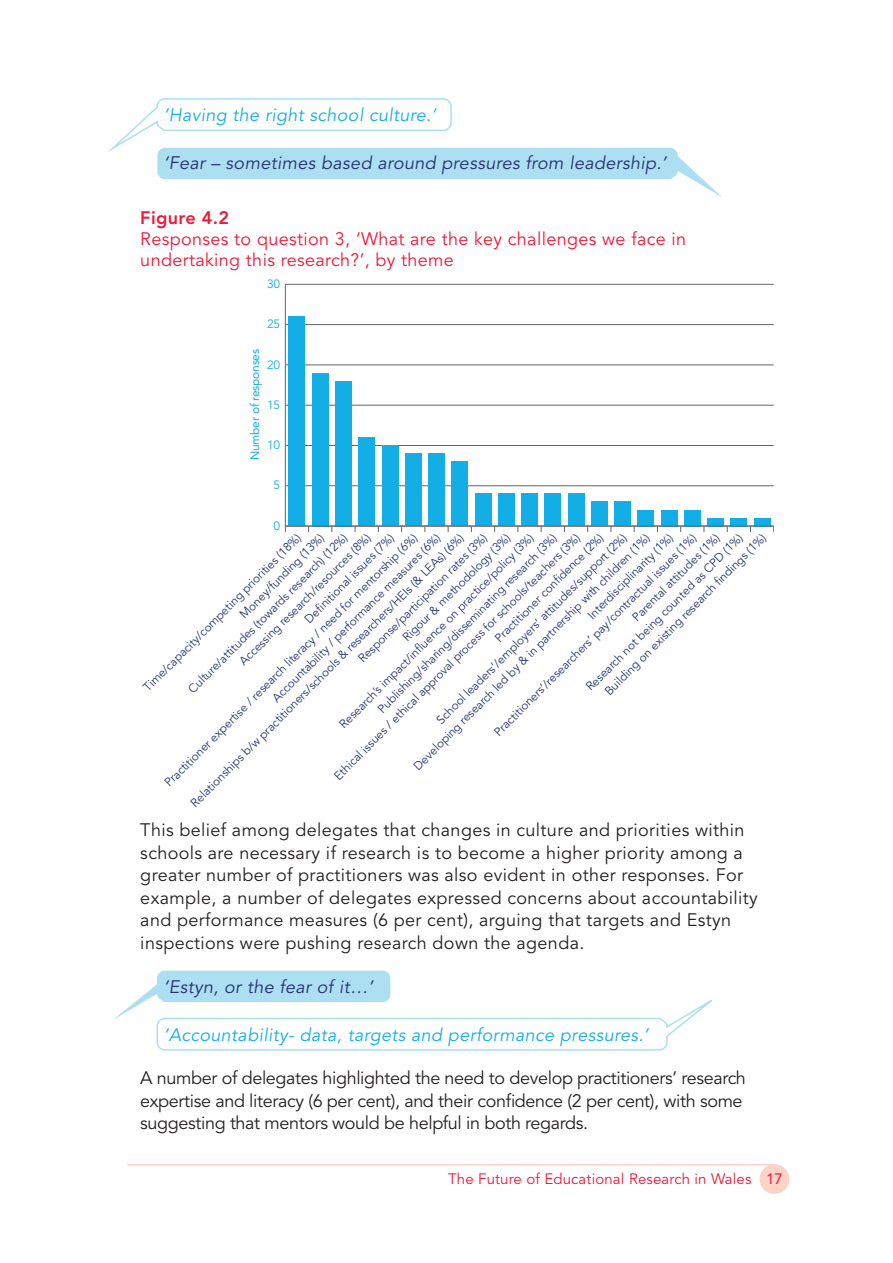
<style>
.page{position:relative;width:893px;height:1263px;background:#fff}
.page>*{position:absolute;margin:0;border:0;box-sizing:border-box;transform-origin:0 0}
.Body_into_list{font:18px/22.5px "Avenir LT Std";letter-spacing:.02em;color:#231f20}
.Body_into_list-2{font:18px/22.5px "Avenir LT Std";letter-spacing:-.02em;color:#231f20}
.Figure_head{font:18px/21px "Avenir LT Std";letter-spacing:.02em;color:#ed1a38}
.Indented_quote_no_so{font:italic 18px "Avenir LT Std";letter-spacing:.02em;color:#13aee5}
.Indented_quote_no_so-2{font:italic 18px "Avenir LT Std";letter-spacing:.02em;color:#262e6f}
.t1{font:15px "Avenir LT Std";letter-spacing:.01em;color:#ed1a38}
.t2{font:12px "Avenir LT Std";color:#243774}
.t3{font:12px "Avenir LT Std";letter-spacing:-.025em;color:#13aee5}
.t4{font:12px "Avenir LT Std";letter-spacing:-.025em;color:#13aee5}
.s1{font-weight:800}
.s2{font-style:inherit}
</style>
<div class="page">
<svg style="left:113px;top:971px;width:599px;height:80px"></svg>
<svg style="left:108px;top:98px;width:614px;height:99px"></svg>
<hr style="left:128px;top:1164px;width:646px;height:1px;background:#fcd3c7">
<div style="left:759px;top:1164px;width:30px;height:30px;background:#fcd3c7;border-radius:50%"></div>
<hr style="left:285px;top:284px;width:1px;height:242px;background:#666466">
<hr style="left:285px;top:485px;width:489px;height:1px;background:#666466">
<hr style="left:285px;top:445px;width:489px;height:1px;background:#666466">
<hr style="left:285px;top:405px;width:489px;height:1px;background:#666466">
<hr style="left:285px;top:364px;width:489px;height:1px;background:#666466">
<hr style="left:285px;top:324px;width:489px;height:1px;background:#666466">
<hr style="left:285px;top:284px;width:489px;height:1px;background:#666466">
<div style="left:289px;top:317px;width:16px;height:209px;background:#13aee5"></div>
<div style="left:312px;top:373px;width:17px;height:153px;background:#13aee5"></div>
<div style="left:335px;top:381px;width:17px;height:145px;background:#13aee5"></div>
<div style="left:358px;top:437px;width:17px;height:89px;background:#13aee5"></div>
<div style="left:382px;top:445px;width:16px;height:81px;background:#13aee5"></div>
<div style="left:405px;top:453px;width:17px;height:73px;background:#13aee5"></div>
<div style="left:428px;top:453px;width:17px;height:73px;background:#13aee5"></div>
<div style="left:451px;top:462px;width:17px;height:64px;background:#13aee5"></div>
<div style="left:475px;top:494px;width:16px;height:32px;background:#13aee5"></div>
<div style="left:498px;top:494px;width:17px;height:32px;background:#13aee5"></div>
<div style="left:521px;top:494px;width:17px;height:32px;background:#13aee5"></div>
<div style="left:544px;top:494px;width:17px;height:32px;background:#13aee5"></div>
<div style="left:568px;top:494px;width:16px;height:32px;background:#13aee5"></div>
<div style="left:591px;top:502px;width:17px;height:24px;background:#13aee5"></div>
<div style="left:614px;top:502px;width:17px;height:24px;background:#13aee5"></div>
<div style="left:637px;top:510px;width:17px;height:16px;background:#13aee5"></div>
<div style="left:661px;top:510px;width:16px;height:16px;background:#13aee5"></div>
<div style="left:684px;top:510px;width:17px;height:16px;background:#13aee5"></div>
<div style="left:707px;top:518px;width:17px;height:8px;background:#13aee5"></div>
<div style="left:730px;top:518px;width:17px;height:8px;background:#13aee5"></div>
<div style="left:754px;top:518px;width:16px;height:8px;background:#13aee5"></div>
<hr style="left:285px;top:526px;width:489px;height:1px;background:#666466">
<p class="Indented_quote_no_so" style="left:164px;top:104px;width:274px">‘Having the right school culture.’</p>
<p class="Indented_quote_no_so-2" style="left:164px;top:152px;width:504px">‘Fear – sometimes based around pressures from leadership.’</p>
<p class="Figure_head" style="left:140px;top:208px;width:547px"><span class="s1">Figure 4.2<br></span>Responses to question 3, ‘What are the key challenges we face in undertaking this research?’, by theme</p>
<p class="t4" style="left:267px;top:277px;width:15px">30</p>
<p class="t4" style="left:267px;top:317px;width:15px">25</p>
<p class="t3" style="left:248px;top:460px;width:112px;rotate:-90deg">Number of responses</p>
<p class="t4" style="left:267px;top:357px;width:15px">20</p>
<p class="t4" style="left:267px;top:398px;width:15px">15</p>
<p class="t4" style="left:267px;top:438px;width:15px">10</p>
<p class="t4" style="left:273px;top:478px;width:8px">5</p>
<p class="t4" style="left:273px;top:518px;width:8px">0</p>
<p class="t2" style="left:188px;top:800px;width:382px;rotate:-45deg">Relationships b/w practitioners/schools &amp; researchers/H EIs (&amp; LEA s) (6%)</p>
<p class="t2" style="left:140px;top:684px;width:219px;rotate:-45deg">Tim e/capacity/com peting priorities (18%)</p>
<p class="t2" style="left:162px;top:779px;width:353px;rotate:-45deg">Practitioner expertise / research literacy / need for m entorship (6%)</p>
<p class="t2" style="left:269px;top:695px;width:234px;rotate:-45deg">A ccountability / perform ance m easures (6%)</p>
<p class="t2" style="left:585px;top:612px;width:117px;rotate:-45deg">Interdisciplinarity (1%)</p>
<p class="t2" style="left:629px;top:614px;width:119px;rotate:-45deg">Parental attitudes (1%)</p>
<p class="t2" style="left:411px;top:763px;width:330px;rotate:-45deg">Developing research led by &amp; in partnership w ith children (1%)</p>
<p class="t2" style="left:433px;top:717px;width:265px;rotate:-45deg">School leaders’/em ployers’ attitudes/support (2%)</p>
<p class="t2" style="left:491px;top:729px;width:282px;rotate:-45deg">Practitioners’/researchers’ pay/contractual issues (1%)</p>
<p class="t2" style="left:583px;top:684px;width:218px;rotate:-45deg">Research not being counted as CPD (1%)</p>
<p class="t2" style="left:602px;top:688px;width:224px;rotate:-45deg">Building on existing research fi ndings (1%)</p>
<p class="t2" style="left:302px;top:616px;width:122px;rotate:-45deg">Defi nitional issues (7%)</p>
<p class="t2" style="left:400px;top:634px;width:148px;rotate:-45deg">Rigour &amp; m ethodology (3%)</p>
<p class="t2" style="left:355px;top:655px;width:178px;rotate:-45deg">Response/participation rates (3%)</p>
<p class="t2" style="left:375px;top:706px;width:249px;rotate:-45deg">Publishing/sharing/dissem inating research (3%)</p>
<p class="t2" style="left:492px;top:635px;width:149px;rotate:-45deg">Practitioner confi dence (2%)</p>
<p class="t2" style="left:185px;top:686px;width:221px;rotate:-45deg">Culture/attitudes (tow ards research) (12%)</p>
<p class="t2" style="left:236px;top:658px;width:182px;rotate:-45deg">A ccessing research/resources (8%)</p>
<p class="t2" style="left:331px;top:773px;width:344px;rotate:-45deg">Ethical issues / ethical approval process for schools/teachers (3%)</p>
<p class="t2" style="left:336px;top:721px;width:271px;rotate:-45deg">Research’s im pact/infl uence on practice/policy (3%)</p>
<p class="t2" style="left:237px;top:611px;width:115px;rotate:-45deg">M oney/funding (13%)</p>
<p class="Body_into_list" style="left:140px;top:819px;width:619px">This belief among delegates that changes in culture and priorities within schools are necessary if research is to become a higher priority among a greater number of practitioners was also evident in other responses. For example, a number of delegates expressed concerns about accountability and performance measures (6 per cent), arguing that targets and Estyn inspections were pushing research down the agenda.</p>
<p class="Indented_quote_no_so-2" style="left:164px;top:976px;width:211px">‘Estyn, or the fear of it…’</p>
<p class="Indented_quote_no_so" style="left:164px;top:1024px;width:486px">‘Accountability- data, targets and performance pressures.’</p>
<p class="Body_into_list-2" style="left:140px;top:1067px;width:607px">A number of delegates highlighted the need to develop practitioners’ research expertise and literacy (6 per cent), and their confidence (2 per cent), with some suggesting that mentors would be helpful in both regards.</p>
<p class="t1" style="left:448px;top:1169px;width:336px">The Future of Educational Research in Wales <span class="s2">17</span></p>
</div>
